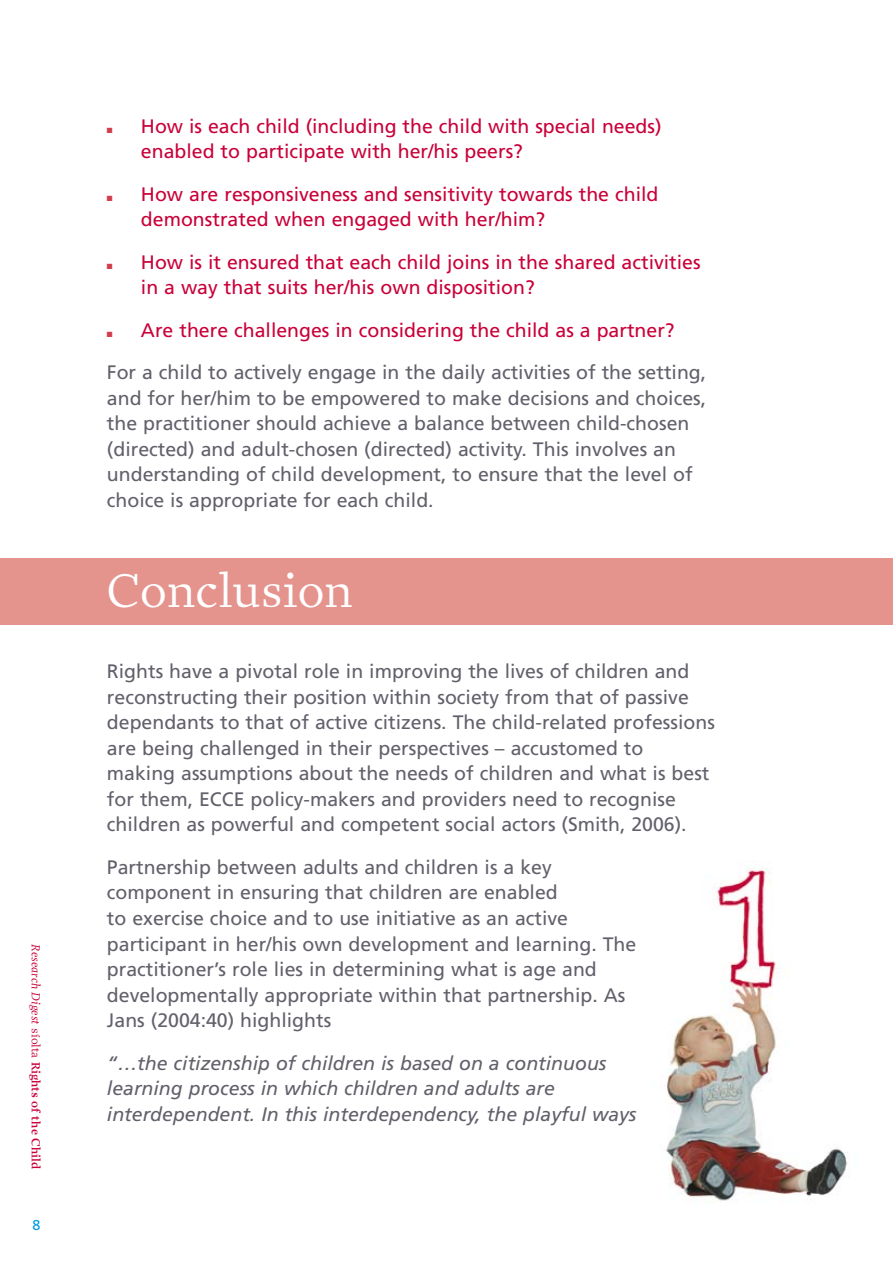
<style>
.page{position:relative;width:893px;height:1263px;background:#fff}
.page>*{position:absolute;margin:0;border:0;box-sizing:border-box;transform-origin:0 0}
.t1{font:48px "Prensa";color:#fff}
.t2{font:19.5px/25.5px "Frutiger";color:#62606a}
.t3{font:19.5px/25.5px "Frutiger";color:#c90039}
.t4{font:italic 19.5px/25.5px "Frutiger";color:#62606a}
.t5{font:600 12px "Prensa";color:#c90039}
.s1{font-weight:400;font-style:italic}
.s2{font-weight:400}
.s3{color:#d03e4d}
.s4{color:#c90039}
</style>
<div class="page">
<div style="left:0;top:558px;width:893px;height:66px;background:#e4938d"></div>
<img style="left:666px;top:867px;width:182px;height:334px">
<p class="t5" style="left:43px;top:944px;width:226px;rotate:90deg"><span class="s1">Research Digest</span> <span class="s2">síolta</span> Rights of the Child</p>
<p class="t3" style="left:141px;top:113px;width:522px;text-indent:-34px"><span class="s3">■</span> How is each child (including the child with special needs) enabled to participate with her/his peers?</p>
<p class="t3" style="left:141px;top:181px;width:519px;text-indent:-34px"><span class="s3">■</span> How are responsiveness and sensitivity towards the child demonstrated when engaged with her/him?</p>
<p class="t3" style="left:141px;top:249px;width:561px;text-indent:-34px"><span class="s3">■</span> How is it ensured that each child joins in the shared activities in a way that suits her/his own disposition?</p>
<p class="t2" style="left:107px;top:309px;width:601px;line-height:42.5px"><span class="s3">■</span> <span class="s4">Are there challenges in considering the child as a partner?<br></span>For a child to actively engage in the daily activities of the setting,</p>
<p class="t2" style="left:107px;top:385px;width:601px">and for her/him to be empowered to make decisions and choices, the practitioner should achieve a balance between child-chosen (directed) and adult-chosen (directed) activity. This involves an understanding of child development, to ensure that the level of choice is appropriate for each child.</p>
<h1 class="t1" style="left:107px;top:562px;width:247px">Conclusion</h1>
<p class="t2" style="left:107px;top:659px;width:609px">Rights have a pivotal role in improving the lives of children and reconstructing their position within society from that of passive dependants to that of active citizens. The child-related professions are being challenged in their perspectives – accustomed to making assumptions about the needs of children and what is best for them, ECCE policy-makers and providers need to recognise children as powerful and competent social actors (Smith, 2006).</p>
<p class="t2" style="left:107px;top:854px;width:531px">Partnership between adults and children is a key component in ensuring that children are enabled<br>to exercise choice and to use initiative as an active participant in her/his own development and learning. The practitioner’s role lies in determining what is age and developmentally appropriate within that partnership. As Jans (2004:40) highlights</p>
<p class="t4" style="left:107px;top:1050px;width:531px">“…the citizenship of children is based on a continuous learning process in which children and adults are interdependent. In this interdependency, the playful ways</p>
</div>
